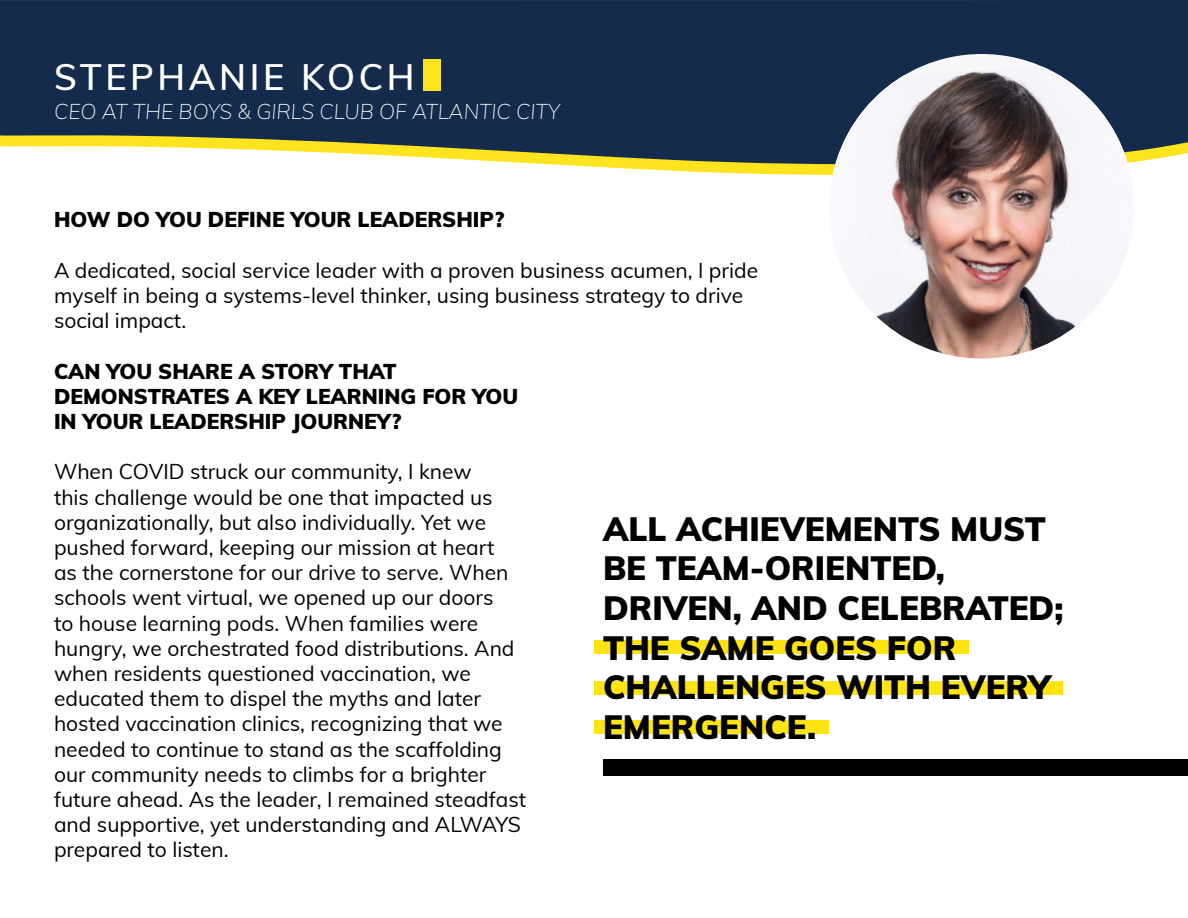
<style>
.page{position:relative;width:1188px;height:918px;background:#fff}
.page>*{position:absolute;margin:0;border:0;box-sizing:border-box;transform-origin:0 0}
.t1{font:600 36px "Muli";letter-spacing:.1em;color:#fff}
.t2{font:900 33px/39.6px "Muli";color:#000}
.t3{font:21px/25.2px "Muli";color:#000}
.t4{font:900 21px/25.2px "Muli";color:#000}
.t5{font:italic 200 21px "Muli";color:#fff}
</style>
<div class="page">
<svg style="left:564px;top:165px;width:265px;height:10px;fill:#fee31f"></svg>
<svg style="left:0;top:0;width:1188px;height:165px;background:#2b3e53"></svg>
<div style="left:594px;top:720px;width:234px;height:14px;background:#ffe412"></div>
<div style="left:594px;top:681px;width:469px;height:14px;background:#ffe412"></div>
<div style="left:594px;top:640px;width:375px;height:14px;background:#ffe412"></div>
<div style="left:423px;top:59px;width:18px;height:32px;background:#fee31f"></div>
<img style="left:829px;top:66px;width:305px;height:293px">
<div style="left:603px;top:760px;width:585px;height:16px;background:#000"></div>
<h1 class="t1" style="left:54px;top:51px;width:362px">STEPHANIE KOCH</h1>
<p class="t5" style="left:54px;top:97px;width:508px">CEO AT THE BOYS &amp; GIRLS CLUB OF ATLANTIC CITY</p>
<p class="t4" style="left:54px;top:206px;width:452px">HOW DO YOU DEFINE YOUR LEADERSHIP?</p>
<p class="t3" style="left:54px;top:257px;width:706px">A dedicated, social service leader with a proven business acumen, I pride myself in being a systems-level thinker, using business strategy to drive social impact.</p>
<p class="t4" style="left:54px;top:357px;width:466px">CAN YOU SHARE A STORY THAT<br>DEMONSTRATES A KEY LEARNING FOR YOU<br>IN YOUR LEADERSHIP JOURNEY?</p>
<p class="t3" style="left:54px;top:458px;width:474px">When COVID struck our community, I knew<br>this challenge would be one that impacted us organizationally, but also individually. Yet we pushed forward, keeping our mission at heart<br>as the cornerstone for our drive to serve. When schools went virtual, we opened up our doors<br>to house learning pods. When families were hungry, we orchestrated food distributions. And when residents questioned vaccination, we educated them to dispel the myths and later hosted vaccination clinics, recognizing that we needed to continue to stand as the scaffolding our community needs to climbs for a brighter future ahead. As the leader, I remained steadfast and supportive, yet understanding and ALWAYS prepared to listen.</p>
<h2 class="t2" style="left:603px;top:508px;width:462px">ALL ACHIEVEMENTS MUST<br>BE TEAM-ORIENTED,<br>DRIVEN, AND CELEBRATED;<br>THE SAME GOES FOR<br>CHALLENGES WITH EVERY<br>EMERGENCE.</h2>
</div>
